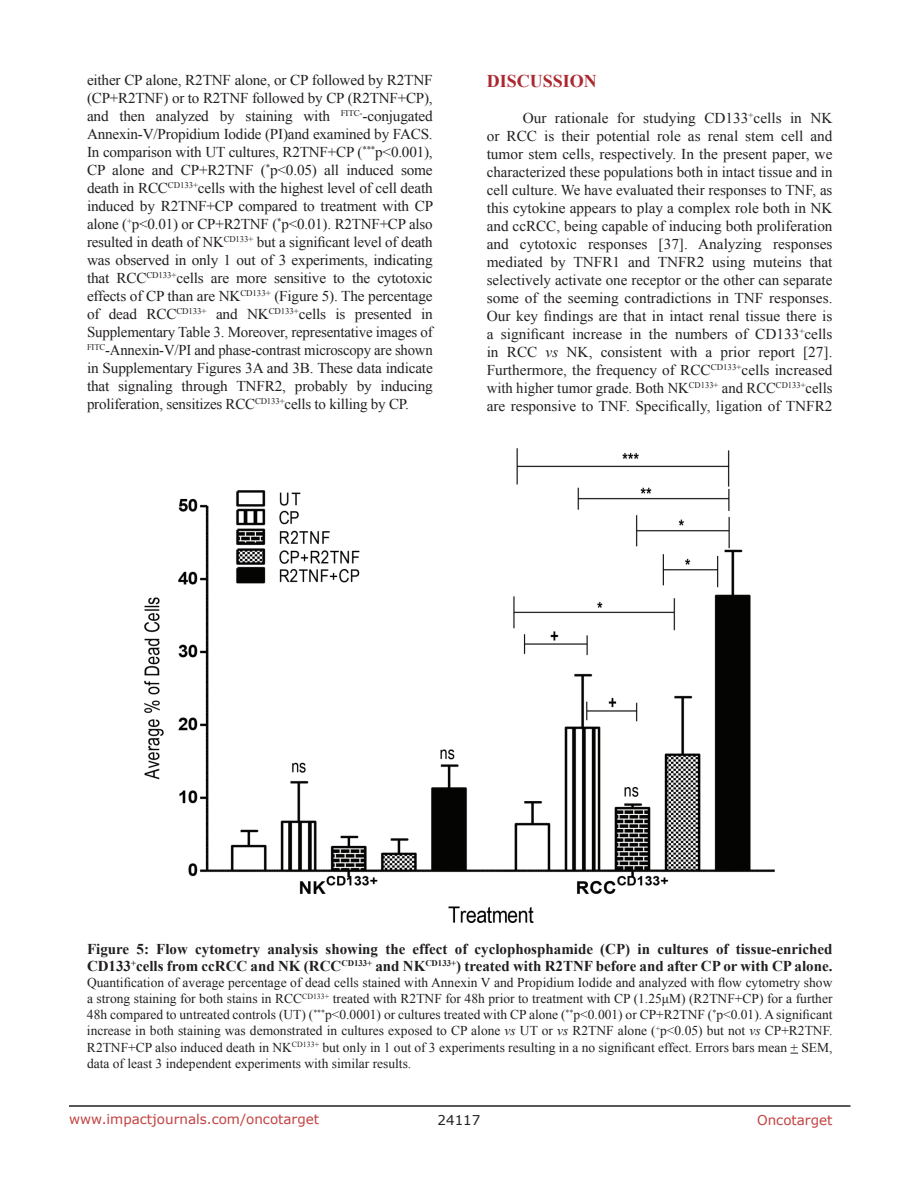
<style>
.page{position:relative;width:918px;height:1188px;background:#fff}
.page>*{position:absolute;margin:0;border:0;box-sizing:border-box;transform-origin:0 0}
.t1{font:700 18px "Times New Roman";color:#ac2830}
.t2{font:15px/18px "Times New Roman";letter-spacing:-.005em;color:#231f20;text-align:justify}
.t3{font:700 15px/16.2px "Times New Roman";color:#231f20}
.t4{font:13.5px/16.2px "Times New Roman";color:#231f20;text-align:justify}
.t5{font:13.5px "Verdana";color:#c24141}
.t6{font:13.5px "Verdana";color:#231f20}
.s1{font-style:italic}
</style>
<div class="page">
<hr style="left:69px;top:1105px;width:781px;height:2px;background:#231f20">
<img style="left:145px;top:449px;width:630px;height:473px">
<p class="t2" style="left:87px;top:71px;width:348px">either CP alone, R2TNF alone, or CP followed by R2TNF (CP+R2TNF) or to R2TNF followed by CP (R2TNF+CP), and then analyzed by staining with <sup>FITC-</sup>-conjugated Annexin-V/Propidium Iodide (PI)and examined by FACS.<br>In comparison with UT cultures, R2TNF+CP (<sup>***</sup>p&lt;0.001), CP alone and CP+R2TNF (<sup>*</sup>p&lt;0.05) all induced some death in RCC<sup>CD133+</sup>cells with the highest level of cell death induced by R2TNF+CP compared to treatment with CP alone (<sup>+</sup>p&lt;0.01) or CP+R2TNF (<sup>*</sup>p&lt;0.01). R2TNF+CP also resulted in death of NK<sup>CD133+</sup> but a significant level of death was observed in only 1 out of 3 experiments, indicating that RCC<sup>CD133+</sup>cells are more sensitive to the cytotoxic effects of CP than are NK<sup>CD133+</sup> (Figure 5). The percentage of dead RCC<sup>CD133+</sup> and NK<sup>CD133+</sup>cells is presented in Supplementary Table 3. Moreover, representative images of <sup>FITC</sup>-Annexin-V/PI and phase-contrast microscopy are shown in Supplementary Figures 3A and 3B. These data indicate that signaling through TNFR2, probably by inducing proliferation, sensitizes RCC<sup>CD133+</sup>cells to killing by CP.</p>
<p class="t1" style="left:487px;top:69px;width:112px">DISCUSSION</p>
<p class="t2" style="left:487px;top:109px;width:347px;text-indent:36px">Our rationale for studying CD133<sup>+</sup>cells in NK or RCC is their potential role as renal stem cell and tumor stem cells, respectively. In the present paper, we characterized these populations both in intact tissue and in cell culture. We have evaluated their responses to TNF, as this cytokine appears to play a complex role both in NK and ccRCC, being capable of inducing both proliferation and cytotoxic responses [37]. Analyzing responses mediated by TNFR1 and TNFR2 using muteins that selectively activate one receptor or the other can separate some of the seeming contradictions in TNF responses.<br>Our key findings are that in intact renal tissue there is a significant increase in the numbers of CD133<sup>+</sup>cells in RCC <span class="s1">vs</span> NK, consistent with a prior report [27].<br>Furthermore, the frequency of RCC<sup>CD133+</sup>cells increased with higher tumor grade. Both NK<sup>CD133+</sup> and RCC<sup>CD133+</sup>cells are responsive to TNF. Specifically, ligation of TNFR2</p>
<p class="t3" style="left:87px;top:941px;width:747px">Figure 5: Flow cytometry analysis showing the effect of cyclophosphamide (CP) in cultures of tissue-enriched<br>CD133<sup>+</sup>cells from ccRCC and NK (RCC<sup>CD133+</sup> and NK<sup>CD133+</sup>) treated with R2TNF before and after CP or with CP alone.</p>
<p class="t4" style="left:87px;top:974px;width:747px">Quantification of average percentage of dead cells stained with Annexin V and Propidium Iodide and analyzed with flow cytometry show a strong staining for both stains in RCC<sup>CD133+</sup> treated with R2TNF for 48h prior to treatment with CP (1.25μM) (R2TNF+CP) for a further 48h compared to untreated controls (UT) (<sup>***</sup>p&lt;0.0001) or cultures treated with CP alone (<sup>**</sup>p&lt;0.001) or CP+R2TNF (<sup>*</sup>p&lt;0.01). A significant increase in both staining was demonstrated in cultures exposed to CP alone <span class="s1">vs</span> UT or <span class="s1">vs</span> R2TNF alone (<sup>+</sup>p&lt;0.05) but not <span class="s1">vs</span> CP+R2TNF.<br>R2TNF+CP also induced death in NK<sup>CD133+</sup> but only in 1 out of 3 experiments resulting in a no significant effect. Errors bars mean + SEM, data of least 3 independent experiments with similar results.</p>
<p class="t5" style="left:69px;top:1110px;width:252px">www.impactjournals.com/oncotarget</p>
<p class="t6" style="left:438px;top:1111px;width:44px">24117</p>
<p class="t5" style="left:757px;top:1111px;width:77px">Oncotarget</p>
</div>
